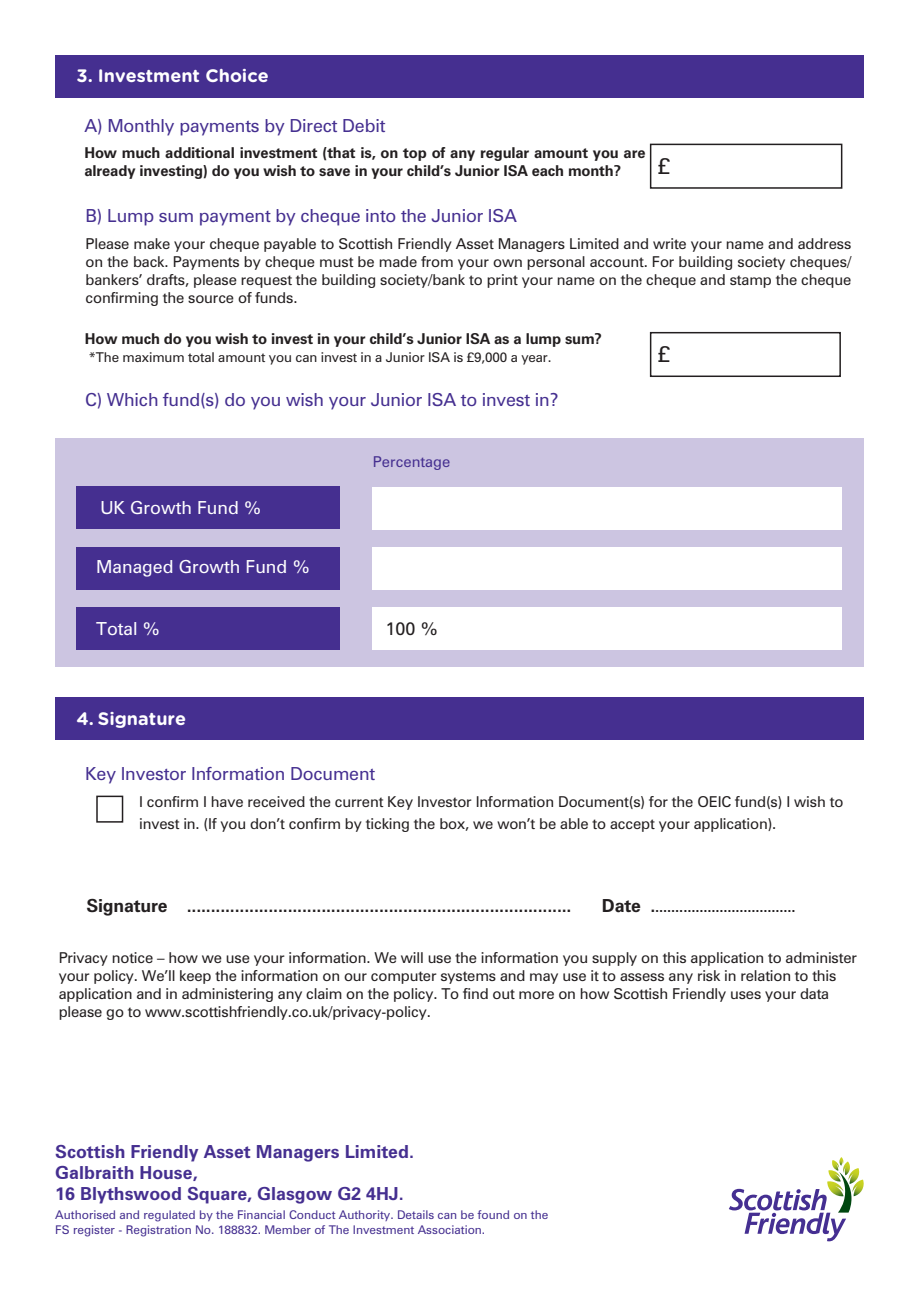
<style>
.page{position:relative;width:919px;height:1289px;background:#fff}
.page>*{position:absolute;margin:0;border:0;box-sizing:border-box;transform-origin:0 0}
.t1{font:22.5px "Zurich BT";color:#231f20}
.t2{font:18px "Zurich BT";letter-spacing:-.01em;color:#452f90}
.t3{font:700 18px "Zurich BT";letter-spacing:-.01em;color:#231f20}
.t4{font:700 18px/21px "Zurich BT";color:#452f90}
.t5{font:18px "Zurich BT";color:#fff}
.t6{font:700 18px "Gotham Rounded";color:#fff}
.t7{font:18px "Zurich BT";color:#231f20}
.t8{font:15px/18px "Zurich BT";letter-spacing:-.01em;color:#231f20;text-align:justify}
.t9{font:15px/18px "Zurich BT";letter-spacing:-.01em;color:#221e1f}
.t10{font:700 15px/18px "Zurich BT";letter-spacing:-.01em;color:#231f20}
.t11{font:15px "Zurich BT";color:#452f90}
.t12{font:13.5px "Zurich BT";letter-spacing:-.01em;color:#231f20}
.t13{font:12px/15px "Zurich BT";color:#452f90}
.s1{font-size:18px}
.s2{font-style:inherit}
</style>
<div class="page">
<svg style="left:729px;top:1157px;width:135px;height:84px"></svg>
<div style="left:55px;top:55px;width:808px;height:43px;background:#452f90"></div>
<div style="left:55px;top:697px;width:808px;height:43px;background:#452f90"></div>
<div style="left:55px;top:438px;width:808px;height:229px;background:#ccc5e1"></div>
<div style="left:77px;top:486px;width:263px;height:43px;background:#452f90"></div>
<div style="left:77px;top:547px;width:263px;height:42px;background:#452f90"></div>
<div style="left:77px;top:607px;width:263px;height:43px;background:#452f90"></div>
<div style="left:372px;top:486px;width:469px;height:43px;background:#fff"></div>
<div style="left:372px;top:547px;width:469px;height:42px;background:#fff"></div>
<div style="left:372px;top:607px;width:469px;height:43px;background:#fff"></div>
<div style="left:649px;top:144px;width:193px;height:45px;border:2px solid #231f20"></div>
<div style="left:649px;top:332px;width:191px;height:45px;border:2px solid #231f20"></div>
<div style="left:96px;top:795px;width:27px;height:27px;border:2px solid #231f20"></div>
<p class="t6" style="left:77px;top:65px;width:194px">3. Investment Choice</p>
<p class="t2" style="left:84px;top:114px;width:302px">A) Monthly payments by Direct Debit</p>
<p class="t10" style="left:84px;top:144px;width:562px">How much additional investment (that is, on top of any regular amount you are already investing) do you wish to save in your child’s Junior ISA each month?</p>
<p class="t1" style="left:657px;top:152px;width:14px">£</p>
<p class="t2" style="left:86px;top:205px;width:433px">B) Lump sum payment by cheque into the Junior ISA</p>
<p class="t8" style="left:86px;top:234px;width:767px">Please make your cheque payable to Scottish Friendly Asset Managers Limited and write your name and address on the back. Payments by cheque must be made from your own personal account. For building society cheques/ bankers’ drafts, please request the building society/bank to print your name on the cheque and stamp the cheque confirming the source of funds.</p>
<p class="t10" style="left:85px;top:330px;width:518px">How much do you wish to invest in your child’s Junior ISA as a lump sum?</p>
<p class="t12" style="left:89px;top:349px;width:464px">*The maximum total amount you can invest in a Junior ISA is £9,000 a year.</p>
<p class="t2" style="left:85px;top:389px;width:475px">C) Which fund(s) do you wish your Junior ISA to invest in?</p>
<p class="t5" style="left:100px;top:496px;width:163px">UK Growth Fund %</p>
<p class="t5" style="left:96px;top:556px;width:215px">Managed Growth Fund %</p>
<p class="t11" style="left:373px;top:453px;width:79px">Percentage</p>
<p class="t5" style="left:96px;top:617px;width:66px">Total %</p>
<p class="t7" style="left:385px;top:617px;width:54px">100 %</p>
<p class="t6" style="left:77px;top:707px;width:111px">4. Signature</p>
<p class="t1" style="left:657px;top:341px;width:14px">£</p>
<p class="t2" style="left:85px;top:763px;width:291px">Key Investor Information Document</p>
<p class="t8" style="left:139px;top:792px;width:705px">I confirm I have received the current Key Investor Information Document(s) for the OEIC fund(s) I wish to</p>
<p class="t8" style="left:139px;top:814px;width:638px">invest in. (If you don’t confirm by ticking the box, we won’t be able to accept your application).</p>
<p class="t3" style="left:86px;top:894px;width:486px">Signature ................................................................................</p>
<p class="t10" style="left:602px;top:897px;width:195px"><span class="s1">Date .</span>...................................</p>
<p class="t9" style="left:59px;top:948px;width:799px">Privacy notice – how we use your information. We will use the information you supply on this application to administer your policy. We’ll keep the information on our computer systems and may use it to assess any risk in relation to this application and in administering any claim on the policy. To find out more on how Scottish Friendly uses your data please go to www.scottishfriendly.co.uk/privacy-policy.</p>
<p class="t4" style="left:55px;top:1140px;width:360px">Scottish Friendly Asset Managers Limited.<br><span class="s2">Galbraith</span> House,<br>16 Blythswood Square, Glasgow G2 4HJ.</p>
<p class="t13" style="left:55px;top:1206px;width:494px">Authorised and regulated by the Financial Conduct Authority. Details can be found on the<br>FS register - Registration No. 188832. Member of The Investment Association.</p>
</div>
